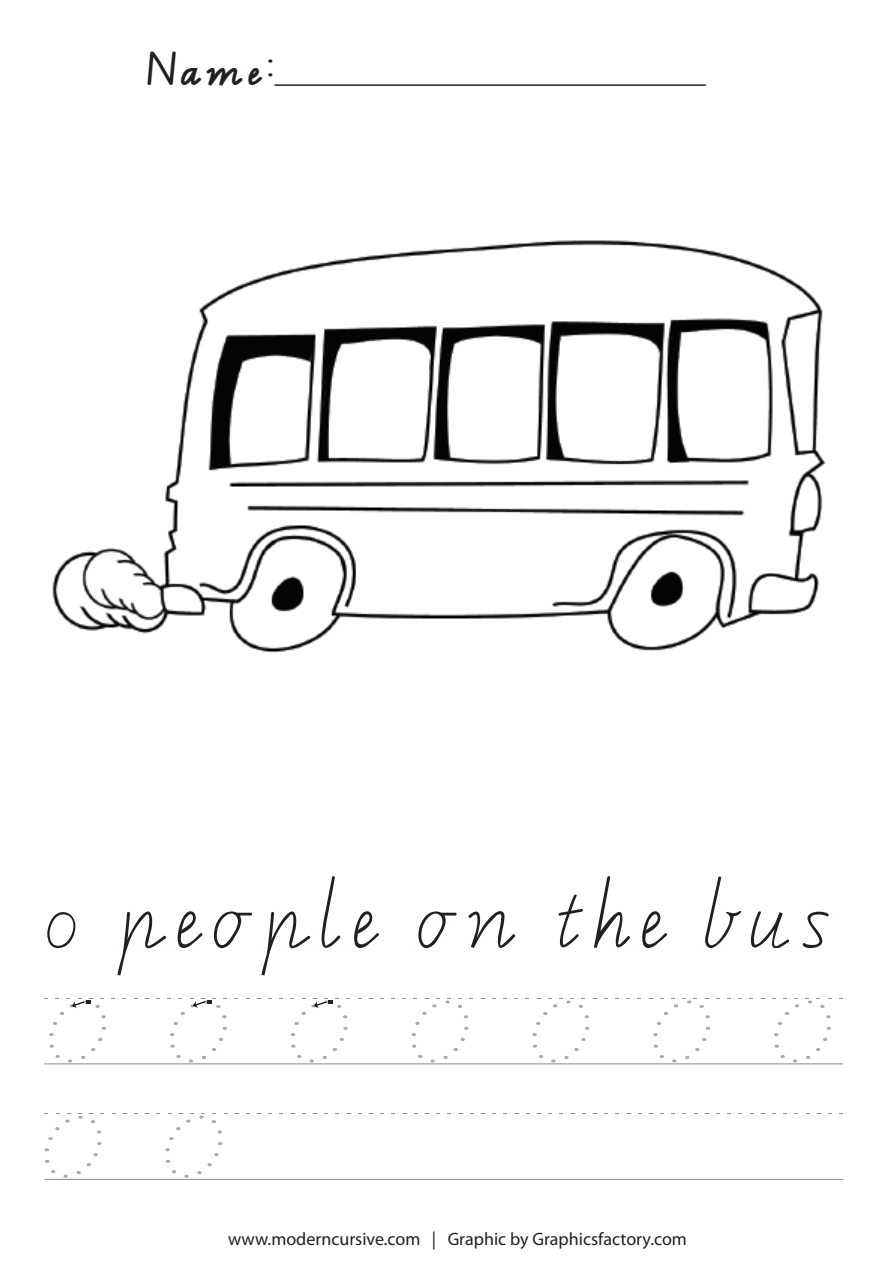
<style>
.page{position:relative;width:893px;height:1263px;background:#fff}
.page>*{position:absolute;margin:0;border:0;box-sizing:border-box;transform-origin:0 0}
.t1{font:120px/115.2px "Modern Cursive Tracing Regular";color:#a8a9ad;scale:1.2 1}
.t2{font:90px "VICMODERNCURSIVE";letter-spacing:-.035em;color:#231f20}
.t3{font:42px "VICMODERNCURSIVE Bold";color:#231f20}
.t4{font:18px "Myriad Pro";color:#231f20}
</style>
<div class="page">
<hr style="left:274px;top:84px;width:432px;height:2px;background:#231f20">
<img style="left:52px;top:240px;width:774px;height:413px">
<svg style="left:156px;top:1113px;width:71px;height:66px"></svg>
<svg style="left:44px;top:1113px;width:62px;height:66px"></svg>
<hr style="left:44px;top:1179px;width:799px;height:1px;background:#939598">
<svg style="left:166px;top:998px;width:72px;height:67px"></svg>
<svg style="left:44px;top:998px;width:71px;height:67px"></svg>
<svg style="left:279px;top:998px;width:73px;height:67px"></svg>
<svg style="left:402px;top:998px;width:71px;height:67px"></svg>
<svg style="left:525px;top:998px;width:71px;height:67px"></svg>
<svg style="left:649px;top:998px;width:71px;height:67px"></svg>
<svg style="left:770px;top:998px;width:73px;height:67px"></svg>
<hr style="left:44px;top:1063px;width:799px;height:1px;background:#939598">
<h3 class="t3" style="left:145px;top:50px;width:132px">Name:</h3>
<h2 class="t2" style="left:36px;top:873px;width:800px">0 people on the bus</h2>
<h1 class="t1" style="left:43px;top:983px;width:662px">0 0 0 0 0 0 0<br>0 0</h1>
<p class="t4" style="left:228px;top:1227px;width:460px">www.moderncursive.com | Graphic by Graphicsfactory.com</p>
</div>
